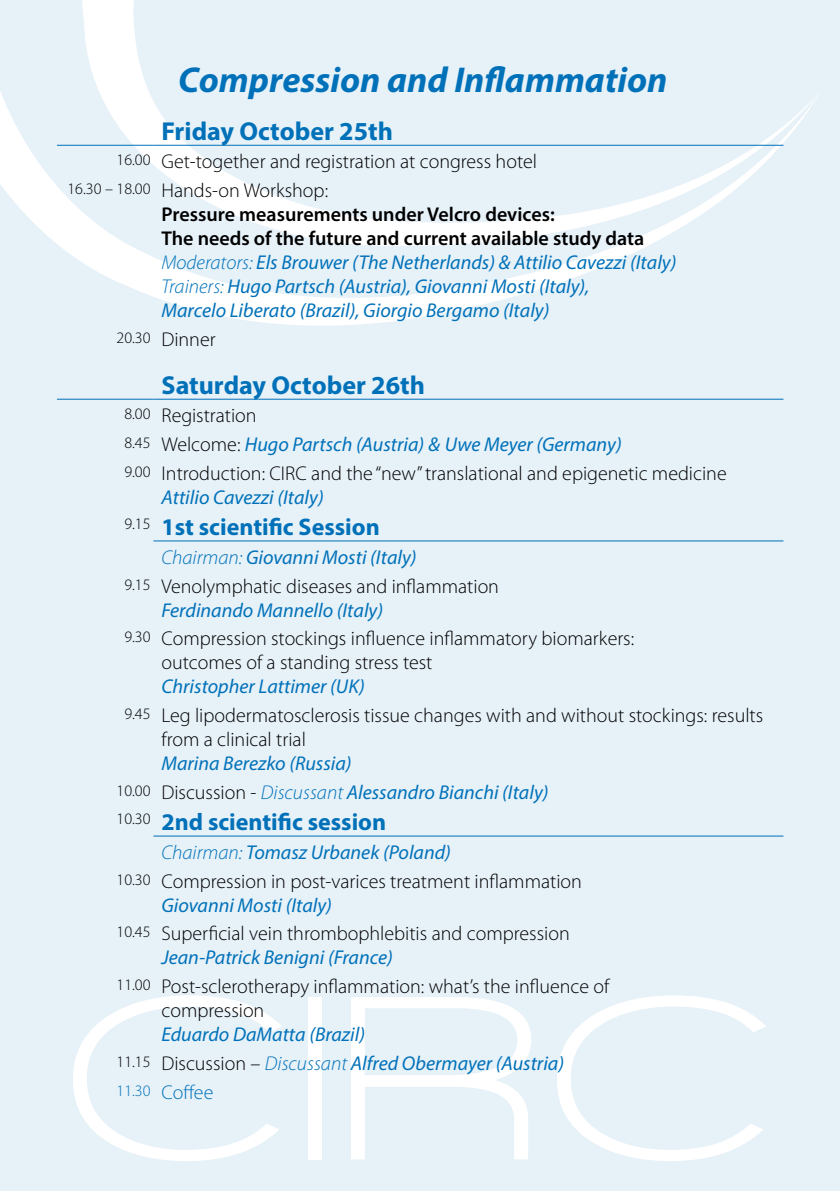
<style>
.page{position:relative;width:840px;height:1191px;background:#fff}
.page>*{position:absolute;margin:0;border:0;box-sizing:border-box;transform-origin:0 0}
.t1{font:italic 700 36px "Myriad Pro";color:#0071b9}
.t2{font:700 26px "Myriad Pro";color:#0071b9}
.t3{font:700 24px "Myriad Pro";color:#0071b9}
.t4{font:300 20px/28.6px "Myriad Pro";color:#000}
.t5{font:italic 20px/24px "Myriad Pro";color:#0071b9}
.s1{font-size:16px}
.s2{font-weight:600;font-style:normal;color:#000}
.s3{font-weight:300}
.s4{font-weight:400;font-style:italic;color:#0071b9}
.s5{font-style:italic;color:#0071b9}
.s6{font-weight:300;font-style:normal;font-size:16px;color:#000}
.s7{font-weight:300;font-style:normal;color:#000}
.s8{font-weight:300;font-style:normal;font-size:16px}
.s9{font-weight:300;font-style:normal}
</style>
<div class="page">
<div style="left:0;top:0;width:839px;height:1191px;background:#e6f1f8"></div>
<svg style="left:0;top:91px;width:647px;height:235px"></svg>
<svg style="left:77px;top:0;width:739px;height:246px"></svg>
<svg style="left:557px;top:995px;width:208px;height:166px"></svg>
<svg style="left:351px;top:997px;width:180px;height:162px"></svg>
<svg style="left:73px;top:995px;width:209px;height:166px"></svg>
<div style="left:307px;top:997px;width:14px;height:162px;background:#fff"></div>
<hr style="left:57px;top:399px;width:96px;height:1px;background:#0071b9">
<hr style="left:153px;top:399px;width:630px;height:1px;background:#0071b9">
<hr style="left:57px;top:145px;width:96px;height:1px;background:#0071b9">
<hr style="left:153px;top:145px;width:630px;height:1px;background:#0071b9">
<hr style="left:153px;top:540px;width:630px;height:1px;background:#0071b9">
<hr style="left:153px;top:835px;width:630px;height:1px;background:#0071b9">
<h1 class="t1" style="left:178px;top:56px;width:490px">Compression and Inflammation</h1>
<h2 class="t2" style="left:161px;top:114px;width:233px">Friday October 25th</h2>
<p class="t4" style="left:67px;top:148px;width:471px;text-indent:49px"><sup>16.00</sup> Get-together and registration at congress hotel<br><span class="s1">16.30 – 18.00</span> Hands-on Workshop:</p>
<p class="t5" style="left:161px;top:202px;width:516px"><span class="s2">Pressure measurements under Velcro devices:<br>The needs of the future and current available study data </span><span class="s3">Moderators:</span> Els Brouwer (The Netherlands) &amp; Attilio Cavezzi (Italy)<br><span class="s3">Trainers:</span> Hugo Partsch (Austria), Giovanni Mosti (Italy),<br>Marcelo Liberato (Brazil), Giorgio Bergamo (Italy)</p>
<p class="t4" style="left:116px;top:325px;width:101px"><span class="s1">20.30</span> Dinner</p>
<h2 class="t2" style="left:161px;top:368px;width:265px">Saturday October 26th</h2>
<p class="t4" style="left:124px;top:401px;width:603px"><span class="s1">8.00</span> Registration<br><span class="s1">8.45</span> Welcome: <span class="s4">Hugo Partsch (Austria) &amp; Uwe Meyer (Germany)<br></span><span class="s1">9.00</span> Introduction: CIRC and the “new” translational and epigenetic medicine</p>
<p class="t5" style="left:161px;top:484px;width:164px">Attilio Cavezzi (Italy)</p>
<p class="t3" style="left:124px;top:511px;width:257px"><sup>9.15</sup> 1st scientific Session</p>
<p class="t4" style="left:124px;top:543px;width:376px;text-indent:37px"><span class="s5">Chairman:</span> <span class="s4">Giovanni Mosti (Italy)<br></span><span class="s1">9.15</span> Venolymphatic diseases and inflammation</p>
<p class="t4" style="left:124px;top:596px;width:511px;text-indent:37px"><span class="s4">Ferdinando Mannello (Italy)<br></span><span class="s1">9.30</span> Compression stockings influence inflammatory biomarkers:</p>
<p class="t4" style="left:161px;top:648px;width:272px">outcomes of a standing stress test</p>
<p class="t4" style="left:124px;top:672px;width:640px;text-indent:37px"><span class="s4">Christopher Lattimer (UK)<br></span><span class="s1">9.45</span> Leg lipodermatosclerosis tissue changes with and without stockings: results</p>
<p class="t4" style="left:161px;top:725px;width:146px">from a clinical trial</p>
<p class="t5" style="left:116px;top:748px;width:433px;line-height:28.6px;text-indent:45px">Marina Berezko (Russia)<br><span class="s6">10.00</span> <span class="s7">Discussion -</span> <span class="s3">Discussant</span> Alessandro Bianchi (Italy)</p>
<p class="t3" style="left:116px;top:806px;width:271px"><sup>10.30</sup> 2nd scientific session</p>
<p class="t4" style="left:116px;top:838px;width:466px;text-indent:45px"><span class="s5">Chairman:</span> <span class="s4">Tomasz Urbanek (Poland)<br></span><span class="s1">10.30</span> Compression in post-varices treatment inflammation</p>
<p class="t4" style="left:116px;top:891px;width:454px;text-indent:45px"><span class="s4">Giovanni Mosti (Italy)<br></span><span class="s1">10.45</span> Superficial vein thrombophlebitis and compression</p>
<p class="t4" style="left:116px;top:943px;width:494px;text-indent:45px"><span class="s4">Jean-Patrick Benigni (France)<br></span><span class="s1">11.00</span> Post-sclerotherapy inflammation: what’s the influence of</p>
<p class="t4" style="left:161px;top:996px;width:104px">compression</p>
<p class="t5" style="left:116px;top:1019px;width:449px;line-height:28.6px;text-indent:45px">Eduardo DaMatta (Brazil)<br><span class="s6">11.15</span> <span class="s7">Discussion –</span> <span class="s3">Discussant</span> Alfred Obermayer (Austria)<br><span class="s8">11.30</span> <span class="s9">Coffee</span></p>
</div>
